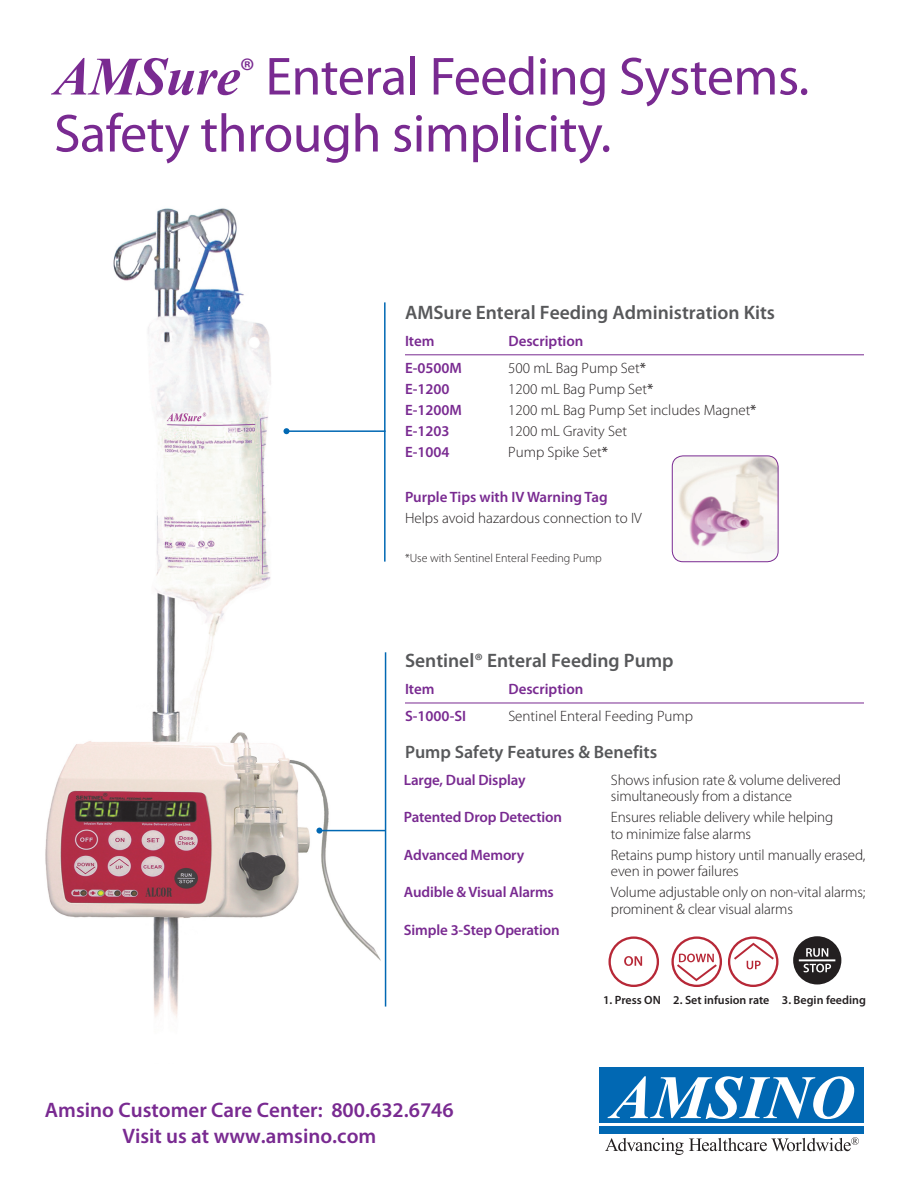
<style>
.page{position:relative;width:918px;height:1188px;background:#fff}
.page>*{position:absolute;margin:0;border:0;box-sizing:border-box;transform-origin:0 0}
.t1{font:54px/57px "Myriad Pro";letter-spacing:-.01em;color:#792a91}
.t2{font:600 21px/25.2px "Myriad Pro";color:#792a91;text-align:center}
.t3{font:600 19.5px "Myriad Pro";color:#57585a}
.t4{font:600 18px "Myriad Pro";color:#57585a}
.t5{font:300 15px/16.5px "Myriad Pro";letter-spacing:-.01em;color:#231f20}
.t6{font:600 15px/21px "Myriad Pro";letter-spacing:-.01em;color:#792a91}
.t7{font:600 12px "Myriad Pro";color:#231f20}
.t8{font:300 12px "Myriad Pro";color:#231f20}
.s1{font-family:"Times New Roman";font-weight:700;font-style:italic}
.s2{font-weight:400}
</style>
<div class="page">
<img style="left:45px;top:208px;width:342px;height:810px">
<div style="left:599px;top:1067px;width:265px;height:55px;background:#0168b3"></div>
<div style="left:599px;top:1126px;width:265px;height:8px;background:#0168b3"></div>
<svg style="left:608px;top:1076px;width:246px;height:43px"></svg>
<svg style="left:605px;top:1137px;width:254px;height:18px"></svg>
<div style="left:671px;top:936px;width:51px;height:51px;border:2px solid #b72837;border-radius:50%"></div>
<svg style="left:675px;top:954px;width:44px;height:28px"></svg>
<div style="left:728px;top:936px;width:51px;height:51px;border:2px solid #b72837;border-radius:50%"></div>
<svg style="left:732px;top:941px;width:44px;height:28px"></svg>
<div style="left:608px;top:936px;width:51px;height:51px;border:2px solid #b72837;border-radius:50%"></div>
<svg style="left:624px;top:956px;width:18px;height:10px"></svg>
<div style="left:793px;top:936px;width:48px;height:48px;background:#231f20;border-radius:50%"></div>
<svg style="left:806px;top:948px;width:22px;height:9px"></svg>
<svg style="left:804px;top:964px;width:27px;height:8px"></svg>
<hr style="left:799px;top:959px;width:36px;height:2px;background:#fff">
<hr style="left:405px;top:703px;width:459px;height:1px;background:#792a91">
<hr style="left:405px;top:354px;width:459px;height:1px;background:#792a91">
<img style="left:673px;top:456px;width:104px;height:106px">
<div style="left:672px;top:456px;width:107px;height:106px;border:1px solid #792a91;border-radius:11px"></div>
<hr style="left:385px;top:652px;width:1px;height:355px;background:#0168b3">
<hr style="left:384px;top:302px;width:2px;height:260px;background:#0168b3">
<hr style="left:287px;top:430px;width:99px;height:2px;background:#0168b3">
<svg style="left:284px;top:428px;width:6px;height:6px"></svg>
<hr style="left:319px;top:830px;width:67px;height:1px;background:#0168b3">
<svg style="left:316px;top:828px;width:6px;height:6px"></svg>
<h1 class="t1" style="left:54px;top:49px;width:757px"><span class="s1">AMSure</span><sup>®</sup> Enteral Feeding Systems.<br>Safety through simplicity.</h1>
<h3 class="t3" style="left:405px;top:302px;width:372px">AMSure Enteral Feeding Administration Kits</h3>
<p class="t6" style="left:405px;top:331px;width:31px">Item</p>
<p class="t6" style="left:508px;top:331px;width:77px">Description</p>
<p class="t6" style="left:405px;top:358px;width:59px">E-0500M<br>E-1200<br>E-1200M<br>E-1203<br>E-1004</p>
<p class="t5" style="left:508px;top:358px;width:250px;line-height:21px">500 mL Bag Pump Set<span class="s2">*<br></span>1200 mL Bag Pump Set<span class="s2">*<br></span>1200 mL Bag Pump Set includes Magnet<span class="s2">*<br></span>1200 mL Gravity Set<br>Pump Spike Set<span class="s2">*</span></p>
<p class="t6" style="left:405px;top:487px;width:204px">Purple Tips with IV Warning Tag</p>
<p class="t5" style="left:405px;top:510px;width:238px">Helps avoid hazardous connection to IV</p>
<p class="t8" style="left:405px;top:552px;width:198px">*Use with Sentinel Enteral Feeding Pump</p>
<h3 class="t3" style="left:405px;top:650px;width:270px">Sentinel® Enteral Feeding Pump</h3>
<p class="t6" style="left:405px;top:679px;width:31px">Item</p>
<p class="t6" style="left:508px;top:679px;width:77px">Description</p>
<p class="t6" style="left:405px;top:706px;width:63px">S-1000-SI</p>
<p class="t5" style="left:508px;top:708px;width:186px">Sentinel Enteral Feeding Pump</p>
<p class="t4" style="left:405px;top:742px;width:254px">Pump Safety Features &amp; Benefits</p>
<p class="t6" style="left:404px;top:769px;width:123px">Large, Dual Display</p>
<p class="t5" style="left:611px;top:772px;width:232px">Shows infusion rate &amp; volume delivered simultaneously from a distance</p>
<p class="t6" style="left:404px;top:807px;width:160px">Patented Drop Detection</p>
<p class="t5" style="left:611px;top:809px;width:224px">Ensures reliable delivery while helping to minimize false alarms</p>
<p class="t6" style="left:404px;top:844px;width:122px">Advanced Memory</p>
<p class="t5" style="left:611px;top:847px;width:256px">Retains pump history until manually erased, even in power failures</p>
<p class="t6" style="left:404px;top:882px;width:151px">Audible &amp; Visual Alarms</p>
<p class="t5" style="left:611px;top:884px;width:256px">Volume adjustable only on non-vital alarms; prominent &amp; clear visual alarms</p>
<p class="t6" style="left:404px;top:919px;width:157px">Simple 3-Step Operation</p>
<h2 class="t2" style="left:45px;top:1098px;width:410px">Amsino Customer Care Center: 800.632.6746<br>Visit us at www.amsino.com</h2>
<p class="t7" style="left:603px;top:993px;width:264px">1. Press ON 2. Set infusion rate 3. Begin feeding</p>
</div>
